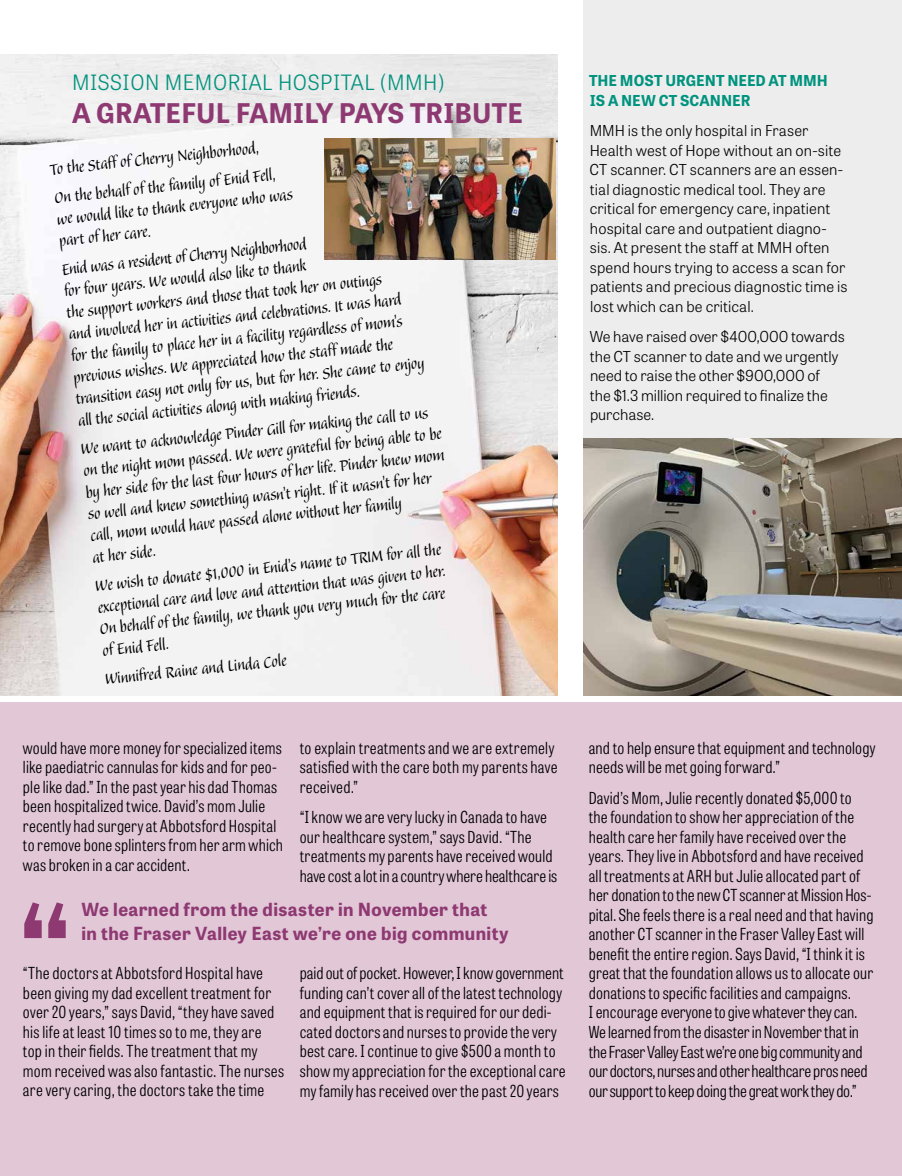
<style>
.page{position:relative;width:902px;height:1176px;background:#fff}
.page>*{position:absolute;margin:0;border:0;box-sizing:border-box;transform-origin:0 0}
.t1{font:700 120px "Tablet Gothic";color:#8e3972}
.t2{font:700 27px "Tablet Gothic";letter-spacing:.01em;color:#8e3972}
.t3{font:300 21px "Tablet Gothic";letter-spacing:.025em;color:#00937e}
.t4{font:20.25px/21.8px "Balzano Std";color:#000}
.t5{font:700 18px/24px "Tablet Gothic";letter-spacing:.025em;color:#8e3972}
.t6{font:300 16.5px/19.5px "Tablet Gothic Condensed";letter-spacing:.01em;color:#000}
.t7{font:300 15px/19.5px "Tablet Gothic";letter-spacing:.005em;color:#000}
.t8{font:700 15px/19.5px "Tablet Gothic";color:#00937e}
</style>
<div class="page">
<div style="left:583px;top:0;width:319px;height:692px;background:#ededee"></div>
<img style="left:0;top:54px;width:557px;height:641px">
<div style="left:0;top:702px;width:902px;height:473px;background:#e2c7d7"></div>
<img style="left:325px;top:138px;width:230px;height:122px">
<img style="left:583px;top:438px;width:319px;height:256px">
<p class="t3" style="left:72px;top:68px;width:374px">MISSION MEMORIAL HOSPITAL (MMH)</p>
<h2 class="t2" style="left:72px;top:94px;width:452px">A GRATEFUL FAMILY PAYS TRIBUTE</h2>
<p class="t4" style="left:49px;top:156px;width:225px;line-height:28.5px;rotate:-6deg">To the Staff of Cherry Neighborhood,<br>On the behalf of the family of Enid Fell,</p>
<p class="t4" style="left:56px;top:209px;width:239px;rotate:-6deg">we would like to thank everyone who was part of her care.</p>
<p class="t4" style="left:61px;top:259px;width:352px;rotate:-6deg">Enid was a resident of Cherry Neighborhood<br>for four years. We would also like to thank<br>the support workers and those that took her on outings<br>and involved her in activities and celebrations. It was hard for the family to place her in a facility regardless of mom’s previous wishes. We appreciated how the staff made the transition easy not only for us, but for her. She came to enjoy all the social activities along with making friends.</p>
<p class="t4" style="left:80px;top:439px;width:362px;rotate:-6deg">We want to acknowledge Pinder Gill for making the call to us on the night mom passed. We were grateful for being able to be by her side for the last four hours of her life. Pinder knew mom so well and knew something wasn’t right. If it wasn’t for her call, mom would have passed alone without her family<br>at her side.</p>
<p class="t4" style="left:94px;top:575px;width:351px;text-align:justify;rotate:-6deg">We wish to donate $1,000 in Enid’s name to TRIM for all the exceptional care and love and attention that was given to her.<br>On behalf of the family, we thank you very much for the care of Enid Fell.</p>
<p class="t4" style="left:104px;top:668px;width:184px;rotate:-6deg">Winnifred Raine and Linda Cole</p>
<p class="t6" style="left:23px;top:737px;width:261px">would have more money for specialized items like paediatric cannulas for kids and for peo&shy;ple like dad.” In the past year his dad Thomas been hospitalized twice. David’s mom Julie recently had surgery at Abbotsford Hospital to remove bone splinters from her arm which was broken in a car accident.</p>
<p class="t6" style="left:300px;top:737px;width:259px">to explain treatments and we are extremely satisfied with the care both my parents have received.”</p>
<p class="t6" style="left:300px;top:806px;width:259px">“I know we are very lucky in Canada to have our healthcare system,” says David. “The treatments my parents have received would have cost a lot in a country where healthcare is</p>
<h1 class="t1" style="left:20px;top:864px;width:51px">“</h1>
<p class="t5" style="left:81px;top:896px;width:429px">We learned from the disaster in November that<br>in the Fraser Valley East we’re one big community</p>
<p class="t6" style="left:23px;top:962px;width:263px">“The doctors at Abbotsford Hospital have been giving my dad excellent treatment for over 20 years,” says David, “they have saved his life at least 10 times so to me, they are top in their fields. The treatment that my mom received was also fantastic. The nurses are very caring, the doctors take the time</p>
<p class="t6" style="left:300px;top:962px;width:267px">paid out of pocket. However, I know government funding can’t cover all of the latest technology and equipment that is required for our dedi&shy;cated doctors and nurses to provide the very best care. I continue to give $500 a month to show my appreciation for the exceptional care my family has received over the past 20 years</p>
<p class="t8" style="left:589px;top:70px;width:240px">THE MOST URGENT NEED AT MMH<br>IS A NEW CT SCANNER</p>
<p class="t7" style="left:590px;top:120px;width:259px">MMH is the only hospital in Fraser Health west of Hope without an on-site CT scanner. CT scanners are an essen&shy;tial diagnostic medical tool. They are critical for emergency care, inpatient hospital care and outpatient diagno&shy;sis. At present the staff at MMH often spend hours trying to access a scan for patients and precious diagnostic time is lost which can be critical.</p>
<p class="t7" style="left:590px;top:326px;width:256px">We have raised over $400,000 towards the CT scanner to date and we urgently need to raise the other $900,000 of<br>the $1.3 million required to finalize the purchase.</p>
<p class="t6" style="left:589px;top:737px;width:288px">and to help ensure that equipment and technology needs will be met going forward.”</p>
<p class="t6" style="left:589px;top:787px;width:286px">David’s Mom, Julie recently donated $5,000 to the foundation to show her appreciation of the health care her family have received over the years. They live in Abbotsford and have received all treatments at ARH but Julie allocated part of her donation to the new CT scanner at Mission Hos&shy;pital. She feels there is a real need and that having another CT scanner in the Fraser Valley East will benefit the entire region. Says David, “I think it is great that the foundation allows us to allocate our donations to specific facilities and campaigns.<br>I encourage everyone to give whatever they can.<br>We learned from the disaster in November that in the Fraser Valley East we’re one big community and our doctors, nurses and other healthcare pros need our support to keep doing the great work they do.”</p>
</div>
